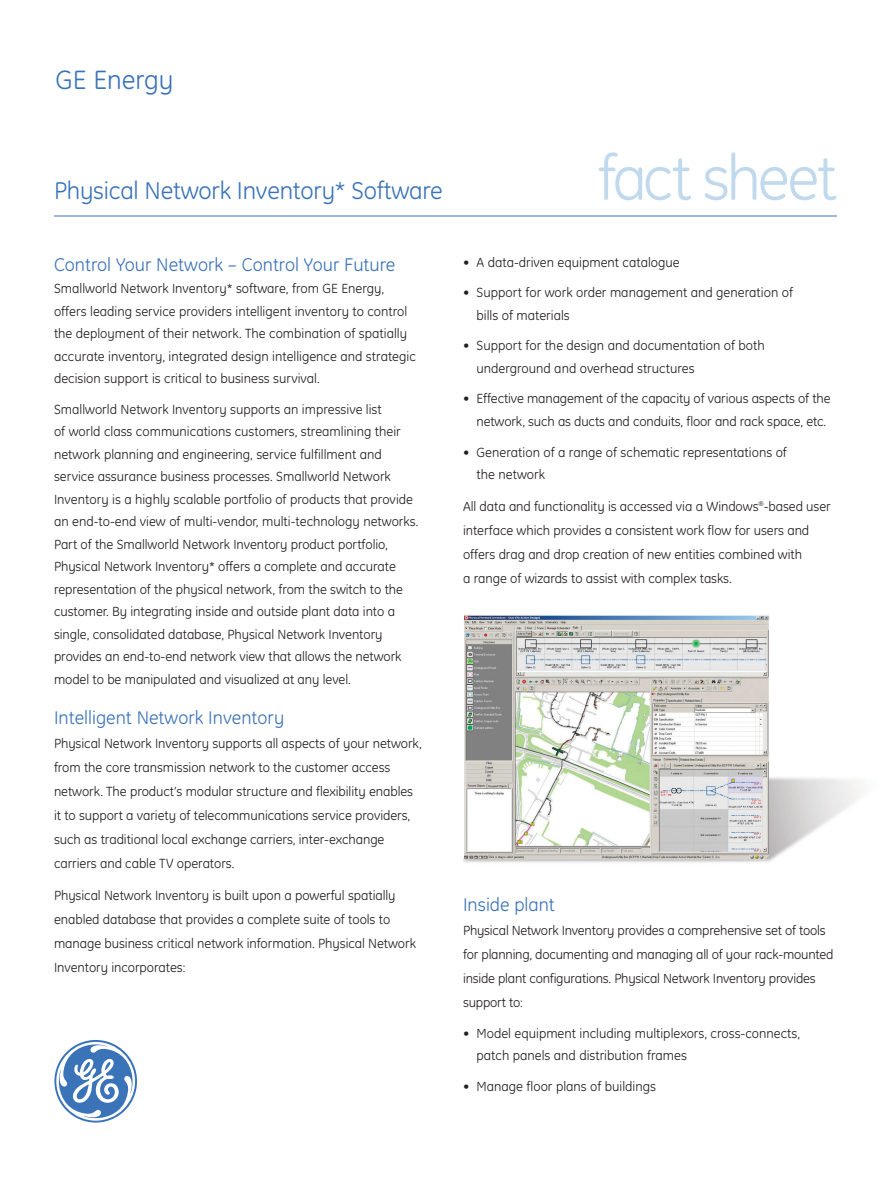
<style>
.page{position:relative;width:891px;height:1188px;background:#fff}
.page>*{position:absolute;margin:0;border:0;box-sizing:border-box;transform-origin:0 0}
.t1{font:63px "GE Inspira";letter-spacing:-.055em;color:#c1d9ed}
.t2{font:27px "GE Inspira";color:#3b73b9}
.t3{font:24.75px "GE Inspira";letter-spacing:-.01em;color:#3b73b9}
.t4{font:18.75px "GE Inspira";color:#3b73b9}
.t5{font:13.5px/22.5px "GE Inspira";letter-spacing:-.005em;color:#231f20}
</style>
<div class="page">
<svg style="left:54px;top:1040px;width:83px;height:83px"></svg>
<hr style="left:54px;top:216px;width:783px;height:1px;background:#3b73b9">
<img style="left:463px;top:614px;width:398px;height:249px">
<h2 class="t2" style="left:56px;top:70px;width:120px">GE Energy</h2>
<h3 class="t3" style="left:54px;top:181px;width:390px">Physical Network Inventory* Software</h3>
<h3 class="t4" style="left:54px;top:257px;width:343px">Control Your Network – Control Your Future</h3>
<p class="t5" style="left:54px;top:279px;width:363px">Smallworld Network Inventory* software, from GE Energy, offers leading service providers intelligent inventory to control the deployment of their network. The combination of spatially accurate inventory, integrated design intelligence and strategic decision support is critical to business survival.</p>
<p class="t5" style="left:54px;top:399px;width:366px">Smallworld Network Inventory supports an impressive list<br>of world class communications customers, streamlining their network planning and engineering, service fulfillment and service assurance business processes. Smallworld Network Inventory is a highly scalable portfolio of products that provide an end-to-end view of multi-vendor, multi-technology networks.<br>Part of the Smallworld Network Inventory product portfolio, Physical Network Inventory* offers a complete and accurate representation of the physical network, from the switch to the customer. By integrating inside and outside plant data into a single, consolidated database, Physical Network Inventory provides an end-to-end network view that allows the network model to be manipulated and visualized at any level.</p>
<h3 class="t4" style="left:54px;top:710px;width:232px">Intelligent Network Inventory</h3>
<p class="t5" style="left:54px;top:733px;width:369px;line-height:24px">Physical Network Inventory supports all aspects of your network, from the core transmission network to the customer access network. The product’s modular structure and flexibility enables it to support a variety of telecommunications service providers, such as traditional local exchange carriers, inter-exchange carriers and cable TV operators.</p>
<p class="t5" style="left:54px;top:885px;width:363px;line-height:24px">Physical Network Inventory is built upon a powerful spatially enabled database that provides a complete suite of tools to manage business critical network information. Physical Network Inventory incorporates:</p>
<h1 class="t1" style="left:598px;top:155px;width:241px">fact sheet</h1>
<p class="t5" style="left:463px;top:252px;width:218px">• A data-driven equipment catalogue</p>
<p class="t5" style="left:477px;top:283px;width:318px;text-indent:-14px">• Support for work order management and generation of bills of materials</p>
<p class="t5" style="left:477px;top:336px;width:290px;text-indent:-14px">• Support for the design and documentation of both underground and overhead structures</p>
<p class="t5" style="left:477px;top:389px;width:356px;text-indent:-14px">• Effective management of the capacity of various aspects of the network, such as ducts and conduits, floor and rack space, etc.</p>
<p class="t5" style="left:477px;top:442px;width:312px;text-indent:-14px">• Generation of a range of schematic representations of the network</p>
<p class="t5" style="left:463px;top:496px;width:369px;line-height:24px">All data and functionality is accessed via a Windows<sup>®</sup>-based user interface which provides a consistent work flow for users and offers drag and drop creation of new entities combined with<br>a range of wizards to assist with complex tasks.</p>
<h3 class="t4" style="left:463px;top:898px;width:93px">Inside plant</h3>
<p class="t5" style="left:463px;top:920px;width:372px;line-height:24px">Physical Network Inventory provides a comprehensive set of tools for planning, documenting and managing all of your rack-mounted inside plant configurations. Physical Network Inventory provides support to:</p>
<p class="t5" style="left:477px;top:1023px;width:325px;text-indent:-14px">• Model equipment including multiplexors, cross-connects, patch panels and distribution frames</p>
<p class="t5" style="left:463px;top:1077px;width:194px">• Manage floor plans of buildings</p>
</div>
